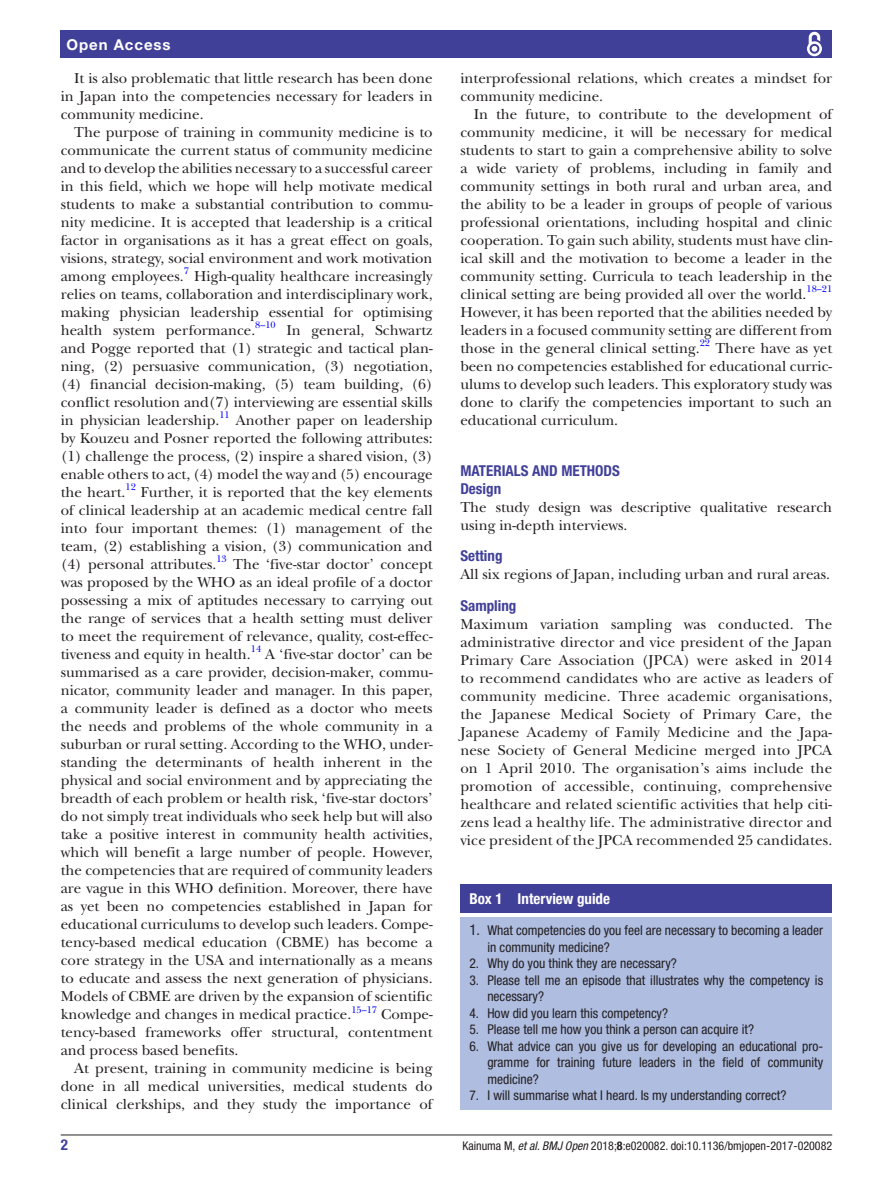
<style>
.page{position:relative;width:893px;height:1191px;background:#fff}
.page>*{position:absolute;margin:0;border:0;box-sizing:border-box;transform-origin:0 0}
.t1{font:15px/18px "New Baskerville";color:#231f20;text-align:justify}
.t2{font:700 condensed 15px/18px "Helvetica Neue LT Std";color:#414099}
.t3{font:700 condensed 15px "Helvetica Neue LT Std";color:#fff}
.t4{font:700 15px "Helvetica Neue LT Std";letter-spacing:.065em;color:#fff}
.t5{font:condensed 13.5px/16.5px "Helvetica Neue LT Std";color:#231f20}
.t6{font:condensed 12px "Helvetica Neue LT Std";color:#231f20}
.t7{font:9.9px "New Baskerville";color:#00f}
.s1{font-size:15px}
.s2{font-style:italic}
.s3{font-weight:700}
</style>
<div class="page">
<hr style="left:61px;top:1134px;width:771px;height:1px;background:#231f20">
<div style="left:61px;top:31px;width:771px;height:27px;background:#414099"></div>
<svg style="left:807px;top:31px;width:15px;height:26px"></svg>
<div style="left:460px;top:884px;width:372px;height:28px;background:#414099"></div>
<div style="left:460px;top:916px;width:372px;height:193px;background:#afbde1"></div>
<p class="t4" style="left:66px;top:35px;width:106px">Open Access</p>
<p class="t1" style="left:61px;top:69px;width:373px;text-indent:14px">It is also problematic that little research has been done in Japan into the competencies necessary for leaders in community medicine.</p>
<p class="t1" style="left:61px;top:123px;width:373px;text-indent:14px">The purpose of training in community medicine is to communicate the current status of community medicine and to develop the abilities necessary to a successful career in this field, which we hope will help motivate medical students to make a substantial contribution to commu&shy;nity medicine. It is accepted that leadership is a critical factor in organisations as it has a great effect on goals, visions, strategy, social environment and work motivation among employees.</p>
<p class="t7" style="left:184px;top:265px;width:7px">7</p>
<p class="t1" style="left:61px;top:267px;width:373px;text-indent:133px">High-quality healthcare increasingly relies on teams, collaboration and interdisciplinary work, making physician leadership essential for optimising health system performance.</p>
<p class="t7" style="left:255px;top:319px;width:22px">8–10</p>
<p class="t1" style="left:61px;top:321px;width:373px;text-indent:226px">In general, Schwartz and Pogge reported that (1) strategic and tactical plan&shy;ning, (2) persuasive communication, (3) negotiation, (4) financial decision-making, (5) team building, (6) conflict resolution and(7) interviewing are essential skills in physician leadership.</p>
<p class="t7" style="left:219px;top:409px;width:12px">11</p>
<p class="t1" style="left:61px;top:411px;width:373px;text-indent:175px">Another paper on leadership by Kouzeu and Posner reported the following attributes: (1) challenge the process, (2) inspire a shared vision, (3) enable others to act, (4) model the way and (5) encourage the heart.</p>
<p class="t7" style="left:125px;top:481px;width:12px">12</p>
<p class="t1" style="left:61px;top:483px;width:373px;text-indent:80px">Further, it is reported that the key elements of clinical leadership at an academic medical centre fall into four important themes: (1) management of the team, (2) establishing a vision, (3) communication and (4) personal attributes.</p>
<p class="t7" style="left:216px;top:553px;width:12px">13</p>
<p class="t1" style="left:61px;top:555px;width:373px;text-indent:172px">The ‘five-star doctor’ concept was proposed by the WHO as an ideal profile of a doctor possessing a mix of aptitudes necessary to carrying out the range of services that a health setting must deliver to meet the requirement of relevance, quality, cost-effec&shy;tiveness and equity in health.</p>
<p class="t7" style="left:251px;top:643px;width:12px">14</p>
<p class="t1" style="left:61px;top:645px;width:373px;text-indent:205px">A ‘five-star doctor’ can be summarised as a care provider, decision-maker, commu&shy;nicator, community leader and manager. In this paper, a community leader is defined as a doctor who meets the needs and problems of the whole community in a suburban or rural setting. According to the WHO, under&shy;standing the determinants of health inherent in the physical and social environment and by appreciating the breadth of each problem or health risk, ‘five-star doctors’ do not simply treat individuals who seek help but will also take a positive interest in community health activities, which will benefit a large number of people. However, the competencies that are required of community leaders are vague in this WHO definition. Moreover, there have as yet been no competencies established in Japan for educational curriculums to develop such leaders. Compe&shy;tency-based medical education (CBME) has become a core strategy in the USA and internationally as a means to educate and assess the next generation of physicians.<br>Models of CBME are driven by the expansion of scientific knowledge and changes in medical practice.</p>
<p class="t7" style="left:351px;top:1003px;width:27px">15–17</p>
<p class="t1" style="left:61px;top:1005px;width:373px;text-indent:321px">Compe&shy;tency-based frameworks offer structural, contentment and process based benefits.</p>
<p class="t1" style="left:61px;top:1059px;width:373px;text-indent:14px">At present, training in community medicine is being done in all medical universities, medical students do clinical clerkships, and they study the importance of</p>
<p class="t1" style="left:460px;top:69px;width:373px">interprofessional relations, which creates a mindset for community medicine.</p>
<p class="t1" style="left:460px;top:105px;width:373px;text-indent:14px">In the future, to contribute to the development of community medicine, it will be necessary for medical students to start to gain a comprehensive ability to solve a wide variety of problems, including in family and community settings in both rural and urban area, and the ability to be a leader in groups of people of various professional orientations, including hospital and clinic cooperation. To gain such ability, students must have clin&shy;ical skill and the motivation to become a leader in the community setting. Curricula to teach leadership in the clinical setting are being provided all over the world.</p>
<p class="t7" style="left:807px;top:283px;width:27px">18–21</p>
<p class="t1" style="left:460px;top:303px;width:373px">However, it has been reported that the abilities needed by leaders in a focused community setting are different from those in the general clinical setting.</p>
<p class="t7" style="left:700px;top:337px;width:12px">22</p>
<p class="t1" style="left:460px;top:339px;width:373px;text-indent:255px">There have as yet been no competencies established for educational curric&shy;ulums to develop such leaders. This exploratory study was done to clarify the competencies important to such an educational curriculum.</p>
<p class="t2" style="left:460px;top:461px;width:161px">Materials and methods<br>Design</p>
<p class="t1" style="left:460px;top:498px;width:373px">The study design was descriptive qualitative research using in-depth interviews.</p>
<p class="t2" style="left:460px;top:547px;width:44px">Setting</p>
<p class="t1" style="left:460px;top:565px;width:371px">All six regions of Japan, including urban and rural areas.</p>
<p class="t2" style="left:460px;top:596px;width:58px">Sampling</p>
<p class="t1" style="left:460px;top:615px;width:373px">Maximum variation sampling was conducted. The administrative director and vice president of the Japan Primary Care Association (JPCA) were asked in 2014 to recommend candidates who are active as leaders of community medicine. Three academic organisations, the Japanese Medical Society of Primary Care, the Japanese Academy of Family Medicine and the Japa&shy;nese Society of General Medicine merged into JPCA on 1 April 2010. The organisation’s aims include the promotion of accessible, continuing, comprehensive healthcare and related scientific activities that help citi&shy;zens lead a healthy life. The administrative director and vice president of the JPCA recommended 25 candidates.</p>
<p class="t3" style="left:469px;top:889px;width:142px">Box 1 Interview guide</p>
<p class="t5" style="left:487px;top:922px;width:337px;text-indent:-18px"><span class="s1">1.</span> What competencies do you feel are necessary to becoming a leader in community medicine?</p>
<p class="t5" style="left:469px;top:955px;width:209px">2. Why do you think they are necessary?</p>
<p class="t5" style="left:487px;top:971px;width:337px;text-indent:-18px">3. Please tell me an episode that illustrates why the competency is necessary?</p>
<p class="t5" style="left:469px;top:1004px;width:200px">4. How did you learn this competency?</p>
<p class="t5" style="left:469px;top:1021px;width:286px">5. Please tell me how you think a person can acquire it?</p>
<p class="t5" style="left:487px;top:1037px;width:337px;text-align:justify;text-indent:-18px">6. What advice can you give us for developing an educational pro&shy;gramme for training future leaders in the field of community medicine?</p>
<p class="t5" style="left:469px;top:1087px;width:318px">7. I will summarise what I heard. Is my understanding correct?</p>
<p class="t2" style="left:61px;top:1135px;width:9px">2</p>
<p class="t6" style="left:462px;top:1138px;width:371px">Kainuma M, <span class="s2">et al</span>. <span class="s2">BMJ Open</span> 2018;<span class="s3">8</span>:e020082. doi:10.1136/bmjopen-2017-020082</p>
</div>
